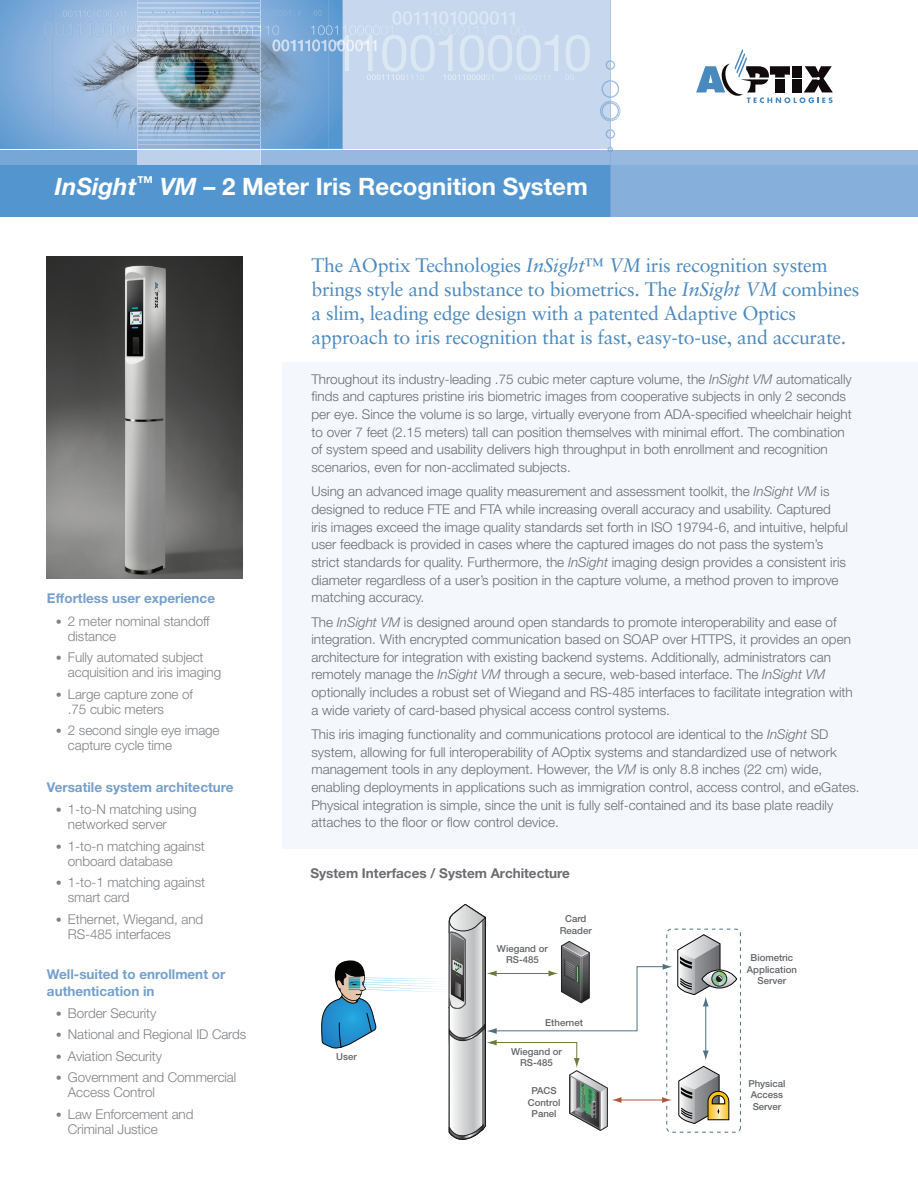
<style>
.page{position:relative;width:918px;height:1188px;background:#fff}
.page>*{position:absolute;margin:0;border:0;box-sizing:border-box;transform-origin:0 0}
.t1{font:700 24px "Helvetica Neue";color:#fff}
.t2{font:19.5px/24px "Sabon";letter-spacing:-.015em;color:#4a89be}
.t3{font:300 13.5px/17.7px "Helvetica Neue";color:#6c6d70}
.t4{font:300 13.5px/15px "Helvetica Neue";letter-spacing:-.01em;color:#808285}
.t5{font:700 13.5px/16.5px "Helvetica Neue";color:#76a0cc}
.t6{font:700 13.5px "Helvetica Neue";color:#6c6d70}
.t7{font:500 9.6px/11.6px "Helvetica Neue";color:#626467;text-align:center}
.s1{font-style:italic}
.s2{font-size:12px}
</style>
<div class="page">
<img style="left:47px;top:257px;width:196px;height:321px">
<div style="left:260px;top:0;width:351px;height:165px;background:#c7d8ee"></div>
<div style="left:0;top:0;width:138px;height:166px;background:#76a7d7"></div>
<div style="left:138px;top:149px;width:780px;height:25px;background:#98b9df"></div>
<svg style="left:0;top:0;width:53px;height:149px"></svg>
<img style="left:53px;top:0;width:84px;height:149px">
<hr style="left:0;top:149px;width:918px;height:1px;background:#fff">
<svg style="left:43px;top:22px;width:11px;height:15px"></svg>
<img style="left:55px;top:22px;width:10px;height:15px">
<img style="left:67px;top:22px;width:6px;height:14px">
<img style="left:76px;top:22px;width:6px;height:14px">
<img style="left:85px;top:22px;width:7px;height:14px">
<img style="left:94px;top:22px;width:10px;height:15px">
<img style="left:106px;top:22px;width:6px;height:14px">
<img style="left:115px;top:22px;width:10px;height:15px">
<img style="left:127px;top:22px;width:10px;height:15px">
<svg style="left:63px;top:10px;width:63px;height:7px"></svg>
<div style="left:0;top:165px;width:643px;height:51px;background:#5396cf"></div>
<div style="left:610px;top:165px;width:308px;height:51px;background:#86afdb"></div>
<svg style="left:565px;top:35px;width:25px;height:45px"></svg>
<svg style="left:137px;top:0;width:421px;height:165px"></svg>
<svg style="left:600px;top:0;width:20px;height:165px"></svg>
<hr style="left:610px;top:165px;width:1px;height:51px;background:#6fa2d4">
<div style="left:282px;top:362px;width:636px;height:486px;background:#f4f7fb"></div>
<svg style="left:696px;top:49px;width:137px;height:54px"></svg>
<div style="left:666px;top:929px;width:75px;height:204px;border:1px dashed #4e7282;border-radius:5px"></div>
<svg style="left:321px;top:960px;width:96px;height:89px"></svg>
<svg style="left:448px;top:904px;width:289px;height:236px"></svg>
<h1 class="t1" style="left:55px;top:172px;width:534px"><span class="s1">InSight</span><sup>™</sup> <span class="s1">VM</span> – 2 Meter Iris Recognition System</h1>
<p class="t5" style="left:47px;top:590px;width:170px">Effortless user experience</p>
<p class="t4" style="left:68px;top:613px;width:143px;text-indent:-12px"><span class="s2">•</span> 2 meter nominal standoff distance</p>
<p class="t4" style="left:68px;top:650px;width:155px;text-indent:-12px"><span class="s2">•</span> Fully automated subject acquisition and iris imaging</p>
<p class="t4" style="left:68px;top:686px;width:127px;text-indent:-12px"><span class="s2">•</span> Large capture zone of .75 cubic meters</p>
<p class="t4" style="left:68px;top:723px;width:153px;text-indent:-12px"><span class="s2">•</span> 2 second single eye image capture cycle time</p>
<p class="t5" style="left:47px;top:778px;width:188px">Versatile system architecture</p>
<p class="t4" style="left:68px;top:802px;width:130px;text-indent:-12px"><span class="s2">•</span> 1-to-N matching using networked server</p>
<p class="t4" style="left:68px;top:838px;width:138px;text-indent:-12px"><span class="s2">•</span> 1-to-n matching against onboard database</p>
<p class="t4" style="left:68px;top:875px;width:139px;text-indent:-12px"><span class="s2">•</span> 1-to-1 matching against smart card</p>
<p class="t4" style="left:68px;top:911px;width:137px;text-indent:-12px"><span class="s2">•</span> Ethernet, Wiegand, and<br>RS-485 interfaces</p>
<p class="t5" style="left:47px;top:966px;width:180px">Well-suited to enrollment or authentication in</p>
<p class="t4" style="left:56px;top:1005px;width:102px"><span class="s2">•</span> Border Security</p>
<p class="t4" style="left:56px;top:1027px;width:192px"><span class="s2">•</span> National and Regional ID Cards</p>
<p class="t4" style="left:56px;top:1048px;width:108px"><span class="s2">•</span> Aviation Security</p>
<p class="t4" style="left:68px;top:1070px;width:170px;text-indent:-12px"><span class="s2">•</span> Government and Commercial<br>Access Control</p>
<p class="t4" style="left:68px;top:1106px;width:127px;text-indent:-12px"><span class="s2">•</span> Law Enforcement and<br>Criminal Justice</p>
<p class="t2" style="left:311px;top:253px;width:549px">The AOptix Technologies <span class="s1">InSight</span>™ <span class="s1">VM</span> iris recognition system brings style and substance to biometrics. The <span class="s1">InSight VM</span> combines a slim, leading edge design with a patented Adaptive Optics approach to iris recognition that is fast, easy-to-use, and accurate.</p>
<p class="t3" style="left:311px;top:370px;width:542px">Throughout its industry-leading .75 cubic meter capture volume, the <span class="s1">InSight VM</span> automatically finds and captures pristine iris biometric images from cooperative subjects in only 2 seconds per eye. Since the volume is so large, virtually everyone from ADA-specified wheelchair height to over 7 feet (2.15 meters) tall can position themselves with minimal effort. The combination of system speed and usability delivers high throughput in both enrollment and recognition scenarios, even for non-acclimated subjects.</p>
<p class="t3" style="left:311px;top:482px;width:538px">Using an advanced image quality measurement and assessment toolkit, the <span class="s1">InSight VM</span> is designed to reduce FTE and FTA while increasing overall accuracy and usability. Captured iris images exceed the image quality standards set forth in ISO 19794-6, and intuitive, helpful user feedback is provided in cases where the captured images do not pass the system’s strict standards for quality. Furthermore, the <span class="s1">InSight</span> imaging design provides a consistent iris diameter regardless of a user’s position in the capture volume, a method proven to improve matching accuracy.</p>
<p class="t3" style="left:311px;top:613px;width:543px">The <span class="s1">InSight VM</span> is designed around open standards to promote interoperability and ease of integration. With encrypted communication based on SOAP over HTTPS, it provides an open architecture for integration with existing backend systems. Additionally, administrators can remotely manage the <span class="s1">InSight VM</span> through a secure, web-based interface. The <span class="s1">InSight VM </span>optionally includes a robust set of Wiegand and RS-485 interfaces to facilitate integration with a wide variety of card-based physical access control systems.</p>
<p class="t3" style="left:311px;top:725px;width:550px">This iris imaging functionality and communications protocol are identical to the <span class="s1">InSight</span> SD system, allowing for full interoperability of AOptix systems and standardized use of network management tools in any deployment. However, the <span class="s1">VM</span> is only 8.8 inches (22 cm) wide, enabling deployments in applications such as immigration control, access control, and eGates.<br>Physical integration is simple, since the unit is fully self-contained and its base plate readily attaches to the floor or flow control device.</p>
<p class="t6" style="left:310px;top:864px;width:261px">System Interfaces / System Architecture</p>
<p class="t7" style="left:336px;top:1051px;width:22px">User</p>
<p class="t7" style="left:497px;top:943px;width:52px">Wiegand or<br>RS-485</p>
<p class="t7" style="left:560px;top:913px;width:34px">Card<br>Reader</p>
<p class="t7" style="left:545px;top:1016px;width:39px">Ethernet</p>
<p class="t7" style="left:511px;top:1045px;width:52px">Wiegand or<br>RS-485</p>
<p class="t7" style="left:528px;top:1085px;width:34px">PACS<br>Control<br>Panel</p>
<p class="t7" style="left:747px;top:952px;width:52px">Biometric<br>Application<br>Server</p>
<p class="t7" style="left:748px;top:1078px;width:39px;text-align:left">Physical<br>Access<br>Server</p>
</div>
